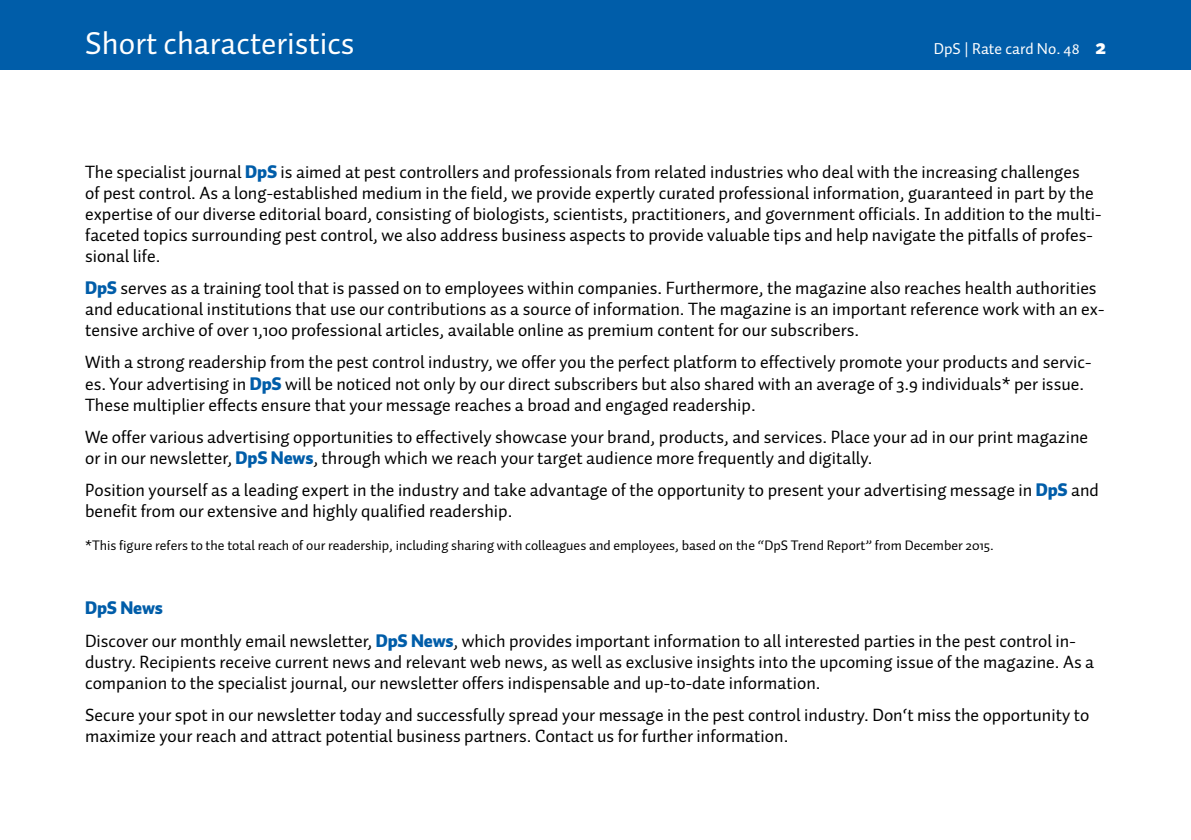
<style>
.page{position:relative;width:1191px;height:840px;background:#fff}
.page>*{position:absolute;margin:0;border:0;box-sizing:border-box;transform-origin:0 0}
.t1{font:32px "Auto Pro";color:#fff}
.t2{font:18px/21px "Auto Pro";color:#000}
.t3{font:16px "Auto Pro";color:#fff}
.t4{font:14px "Auto Pro";color:#000}
.s1{font-weight:900;font-size:22px}
.s2{font-weight:900;color:#005da9}
</style>
<div class="page">
<div style="left:0;top:0;width:1191px;height:69px;background:#005da9"></div>
<h1 class="t1" style="left:85px;top:21px;width:271px">Short characteristics</h1>
<p class="t3" style="left:934px;top:38px;width:173px">DpS | Rate card No. 48 <span class="s1">2</span></p>
<p class="t2" style="left:85px;top:160px;width:1017px">The specialist journal <span class="s2">DpS</span> is aimed at pest controllers and professionals from related industries who deal with the increasing challenges<br>of pest control. As a long-established medium in the field, we provide expertly curated professional information, guaranteed in part by the expertise of our diverse editorial board, consisting of biologists, scientists, practitioners, and government officials. In addition to the multi&shy;faceted topics surrounding pest control, we also address business aspects to provide valuable tips and help navigate the pitfalls of profes&shy;sional life.</p>
<p class="t2" style="left:85px;top:277px;width:1020px"><span class="s2">DpS</span> serves as a training tool that is passed on to employees within companies. Furthermore, the magazine also reaches health authorities and educational institutions that use our contributions as a source of information. The magazine is an important reference work with an ex&shy;tensive archive of over 1,100 professional articles, available online as premium content for our subscribers.</p>
<p class="t2" style="left:85px;top:351px;width:1008px">With a strong readership from the pest control industry, we offer you the perfect platform to effectively promote your products and servic&shy;es. Your advertising in <span class="s2">DpS</span> will be noticed not only by our direct subscribers but also shared with an average of 3.9 individuals* per issue.<br>These multiplier effects ensure that your message reaches a broad and engaged readership.</p>
<p class="t2" style="left:85px;top:425px;width:1004px">We offer various advertising opportunities to effectively showcase your brand, products, and services. Place your ad in our print magazine or in our newsletter, <span class="s2">DpS News</span>, through which we reach your target audience more frequently and digitally.</p>
<p class="t2" style="left:85px;top:479px;width:1015px">Position yourself as a leading expert in the industry and take advantage of the opportunity to present your advertising message in <span class="s2">DpS</span> and benefit from our extensive and highly qualified readership.</p>
<p class="t4" style="left:85px;top:535px;width:910px">*This figure refers to the total reach of our readership, including sharing with colleagues and employees, based on the “DpS Trend Report” from December 2015.</p>
<p class="t2" style="left:85px;top:591px;width:992px;line-height:32.4px"><span class="s2">DpS News<br></span>Discover our monthly email newsletter, <span class="s2">DpS News</span>, which provides important information to all interested parties in the pest control in-</p>
<p class="t2" style="left:85px;top:650px;width:1010px">dustry. Recipients receive current news and relevant web news, as well as exclusive insights into the upcoming issue of the magazine. As a companion to the specialist journal, our newsletter offers indispensable and up-to-date information.</p>
<p class="t2" style="left:85px;top:703px;width:1005px">Secure your spot in our newsletter today and successfully spread your message in the pest control industry. Don‘t miss the opportunity to maximize your reach and attract potential business partners. Contact us for further information.</p>
</div>
